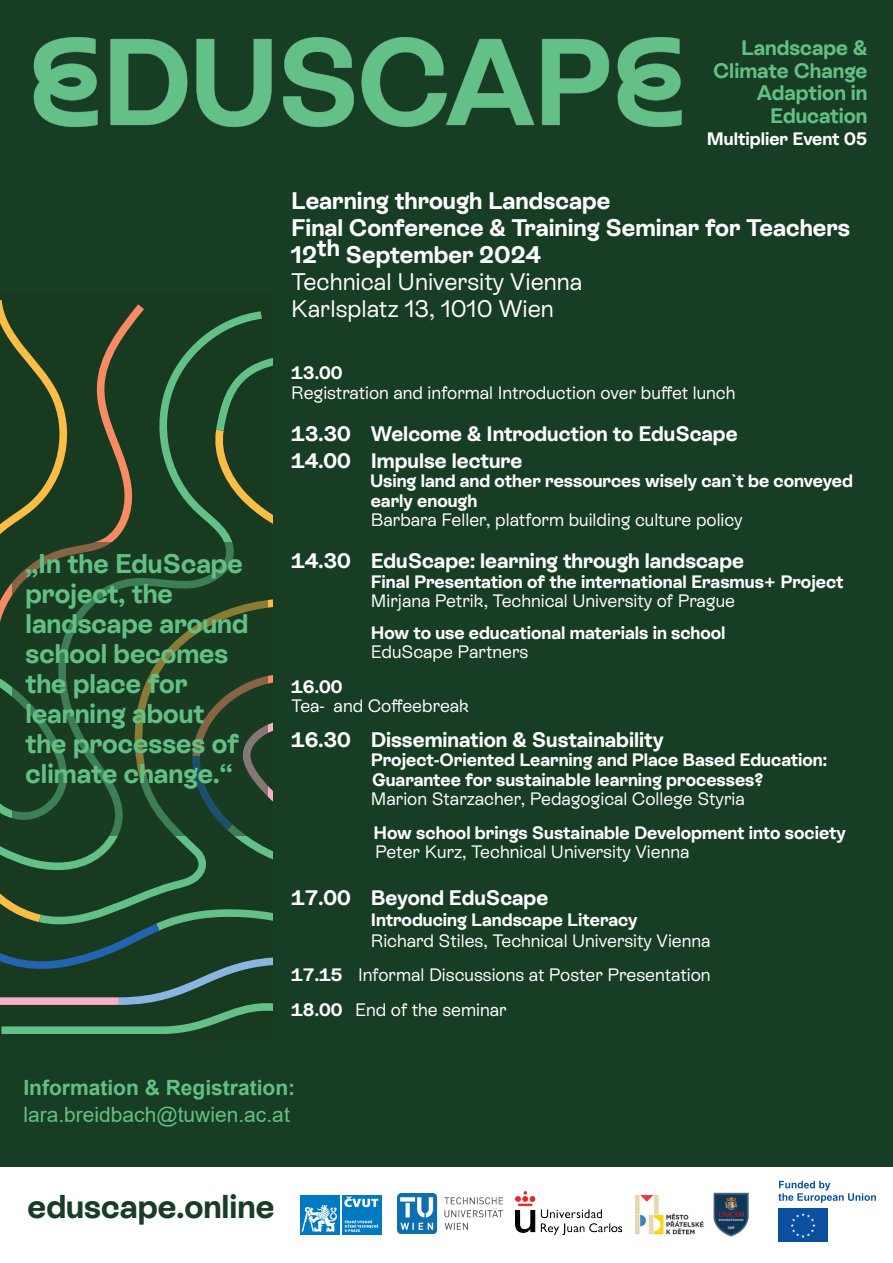
<style>
.page{position:relative;width:893px;height:1263px;background:#fff}
.page>*{position:absolute;margin:0;border:0;box-sizing:border-box;transform-origin:0 0}
.t1{font:700 33px "ES Rebond Grotesque";color:#183d25}
.t2{font:700 27px/30px "ES Rebond Grotesque";color:#63c084}
.t3{font:700 24px/27px "ES Rebond Grotesque";color:#fff}
.t4{font:24px/27px "ES Rebond Grotesque";color:#fff}
.t5{font:700 21px/27px "ES Rebond Grotesque";color:#fff}
.t6{font:700 21px/22.5px "ES Rebond Grotesque";color:#63c084;text-align:right}
.t7{font:21px "Arial";color:#63c084}
.t8{font:700 21px "Arial";color:#63c084}
.t9{font:18px/34.5px "ES Rebond Grotesque";color:#fff;text-align:justify}
.t10{font:700 18px/19.5px "ES Rebond Grotesque";color:#fff}
.s1{font-weight:700}
</style>
<div class="page">
<div style="left:0;top:0;width:893px;height:1166px;background:#183d25"></div>
<svg style="left:0;top:929px;width:272px;height:105px"></svg>
<svg style="left:31px;top:358px;width:241px;height:571px"></svg>
<svg style="left:0;top:311px;width:270px;height:566px"></svg>
<svg style="left:0;top:304px;width:152px;height:346px"></svg>
<svg style="left:0;top:299px;width:73px;height:268px"></svg>
<img style="left:33px;top:37px;width:649px;height:90px">
<img style="left:398px;top:1194px;width:105px;height:39px">
<div style="left:342px;top:1195px;width:39px;height:40px;background:#007ac2"></div>
<svg style="left:344px;top:1197px;width:34px;height:10px"></svg>
<div style="left:300px;top:1195px;width:40px;height:40px;background:#007ac2"></div>
<svg style="left:302px;top:1205px;width:35px;height:27px"></svg>
<svg style="left:345px;top:1220px;width:33px;height:12px"></svg>
<img style="left:635px;top:1194px;width:69px;height:41px">
<img style="left:713px;top:1193px;width:35px;height:43px">
<svg style="left:778px;top:1208px;width:50px;height:1px"></svg>
<div style="left:778px;top:1209px;width:50px;height:33px;background:#0b50a0"></div>
<svg style="left:790px;top:1213px;width:26px;height:25px"></svg>
<svg style="left:778px;top:1181px;width:98px;height:22px"></svg>
<img style="left:515px;top:1191px;width:107px;height:44px">
<div style="left:13px;top:542px;width:255px;height:294px;background:#183d25"></div>
<p class="t6" style="left:713px;top:36px;width:156px">Landscape &amp;<br>Climate Change<br>Adaption in<br>Education</p>
<p class="t10" style="left:707px;top:129px;width:162px">Multiplier Event 05</p>
<h2 class="t2" style="left:26px;top:548px;width:224px">„In the EduScape project, the landscape around school becomes the place for learning about the processes of climate change.“</h2>
<h3 class="t3" style="left:291px;top:186px;width:560px">Learning through Landscape<br>Final Conference &amp; Training Seminar for Teachers<br>12th September 2024</h3>
<h3 class="t4" style="left:291px;top:267px;width:292px">Technical University Vienna<br>Karlsplatz 13, 1010 Wien</h3>
<p class="t10" style="left:291px;top:362px;width:53px">13.00</p>
<p class="t9" style="left:291px;top:375px;width:446px">Registration and informal Introduction over buffet lunch</p>
<p class="t5" style="left:291px;top:419px;width:448px">13.30 Welcome &amp; Introduction to EduScape<br>14.00 Impulse lecture</p>
<p class="t10" style="left:370px;top:470px;width:484px">Using land and other ressources wisely can`t be conveyed early enough</p>
<p class="t9" style="left:371px;top:502px;width:373px">Barbara Feller, platform building culture policy</p>
<p class="t5" style="left:291px;top:547px;width:454px">14.30 EduScape: learning through landscape</p>
<p class="t10" style="left:371px;top:571px;width:474px">Final Presentation of the international Erasmus+ Project</p>
<p class="t9" style="left:371px;top:583px;width:366px">Mirjana Petrik, Technical University of Prague</p>
<p class="t10" style="left:371px;top:622px;width:356px">How to use educational materials in school</p>
<p class="t9" style="left:371px;top:634px;width:159px">EduScape Partners</p>
<p class="t10" style="left:291px;top:676px;width:53px">16.00</p>
<p class="t9" style="left:291px;top:688px;width:179px">Tea- and Coffeebreak</p>
<p class="t5" style="left:291px;top:725px;width:374px">16.30 Dissemination &amp; Sustainability</p>
<p class="t10" style="left:371px;top:749px;width:458px">Project-Oriented Learning and Place Based Education:<br>Guarantee for sustainable learning processes?</p>
<p class="t9" style="left:371px;top:781px;width:376px">Marion Starzacher, Pedagogical College Styria</p>
<p class="t10" style="left:374px;top:821px;width:474px">How school brings Sustainable Development into society</p>
<p class="t9" style="left:375px;top:834px;width:316px">Peter Kurz, Technical University Vienna</p>
<p class="t5" style="left:291px;top:883px;width:258px">17.00 Beyond EduScape</p>
<p class="t10" style="left:371px;top:908px;width:268px">Introducing Landscape Literacy</p>
<p class="t9" style="left:291px;top:922px;width:421px;text-indent:79px">Richard Stiles, Technical University Vienna <span class="s1">17.15</span> Informal Discussions at Poster Presentation <span class="s1">18.00</span> End of the seminar</p>
<p class="t8" style="left:23px;top:1073px;width:273px">Information &amp; Registration:</p>
<p class="t7" style="left:23px;top:1100px;width:268px">lara.breidbach@tuwien.ac.at</p>
<h1 class="t1" style="left:28px;top:1184px;width:248px">eduscape.online</h1>
</div>
